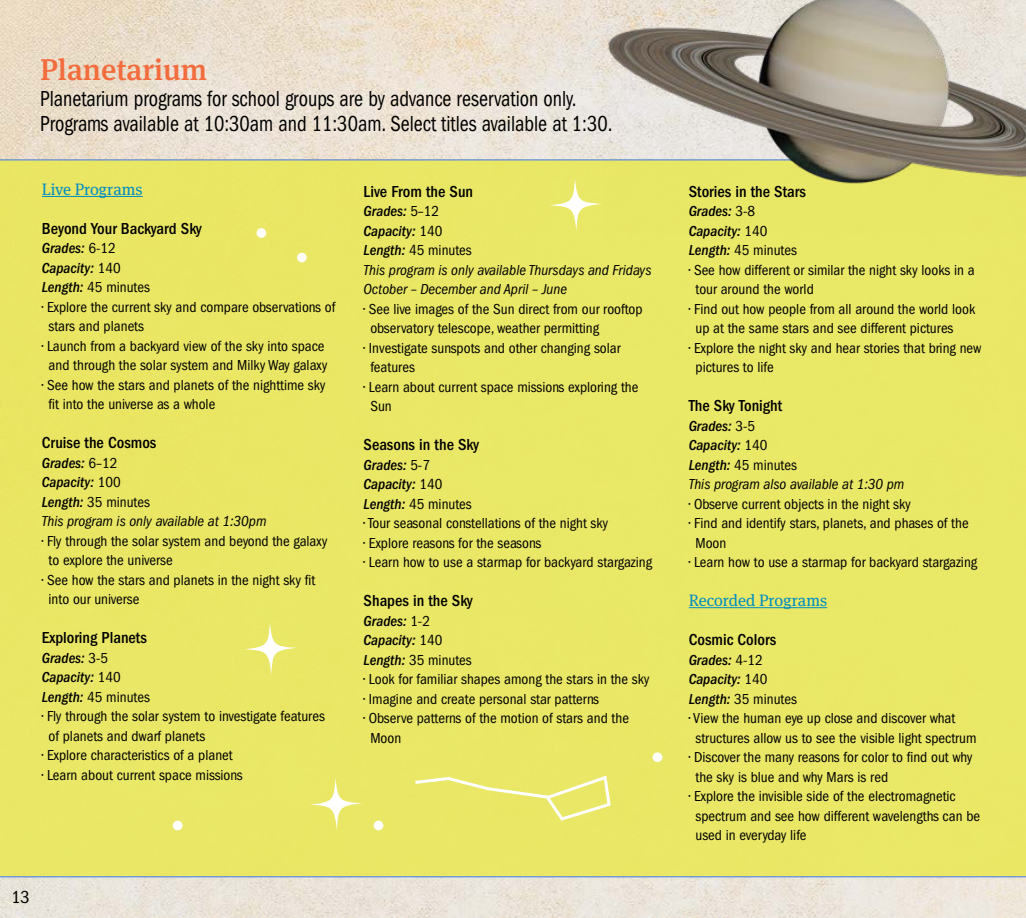
<style>
.page{position:relative;width:1026px;height:918px;background:#fff}
.page>*{position:absolute;margin:0;border:0;box-sizing:border-box;transform-origin:0 0}
.t1{font:500 30px "Meta Serif Pro";color:#f36c3d}
.t2{font:condensed 22.5px/25.5px "Franklin Gothic LT Pro";color:#000;scale:.9 1}
.t3{font:condensed 18px "Franklin Gothic LT Pro";color:#000}
.t4{font:500 condensed 16.5px "Franklin Gothic LT Pro";color:#000}
.t5{font:16.5px "Meta Serif Pro";color:#008dc1}
.t6{font:condensed 15px/19.5px "Franklin Gothic LT Pro";color:#000}
.t7{font:italic condensed 15px/19.5px "Franklin Gothic LT Pro";color:#000}
.t8{font:italic 500 condensed 15px/19.5px "Franklin Gothic LT Pro";color:#000}
.s1{font-weight:400;font-style:normal}
.s2{font-weight:500}
.s3{font-style:normal}
</style>
<div class="page">
<img style="left:0;top:0;width:1026px;height:918px">
<div style="left:0;top:159px;width:1026px;height:719px;background:#eae766"></div>
<hr style="left:42px;top:196px;width:101px;height:1px;background:#008dc1">
<hr style="left:689px;top:607px;width:138px;height:1px;background:#008dc1">
<svg style="left:244px;top:622px;width:53px;height:53px;background:#edeb7f"></svg>
<svg style="left:549px;top:178px;width:53px;height:53px;background:#edeb7f"></svg>
<svg style="left:310px;top:778px;width:53px;height:52px;background:#edeb7f"></svg>
<svg style="left:412px;top:774px;width:200px;height:48px;background:#ebe973"></svg>
<div style="left:374px;top:821px;width:9px;height:9px;background:#fff;border-radius:50%"></div>
<div style="left:173px;top:821px;width:10px;height:9px;background:#fff;border-radius:50%"></div>
<div style="left:257px;top:228px;width:9px;height:10px;background:#fff;border-radius:50%"></div>
<div style="left:653px;top:752px;width:9px;height:10px;background:#fff;border-radius:50%"></div>
<div style="left:297px;top:253px;width:10px;height:9px;background:#fff;border-radius:50%"></div>
<img style="left:602px;top:0;width:424px;height:233px">
<h1 class="t1" style="left:40px;top:47px;width:169px">Planetarium</h1>
<h2 class="t2" style="left:40px;top:86px;width:638px">Planetarium programs for school groups are by advance reservation only.<br>Programs available at 10:30am and 11:30am. Select titles available at 1:30.</h2>
<p class="t5" style="left:42px;top:177px;width:102px">Live Programs</p>
<p class="t4" style="left:42px;top:219px;width:161px">Beyond Your Backyard Sky</p>
<p class="t8" style="left:42px;top:239px;width:110px">Grades: <span class="s1">6-12<br></span>Capacity: <span class="s1">140<br></span>Length: <span class="s1">45 minutes</span></p>
<p class="t6" style="left:49px;top:297px;width:288px;text-indent:-7px">• Explore the current sky and compare observations of stars and planets</p>
<p class="t6" style="left:42px;top:336px;width:287px;text-align:center">• Launch from a backyard view of the sky into space and through the solar system and Milky Way galaxy</p>
<p class="t6" style="left:49px;top:375px;width:278px;text-indent:-7px">• See how the stars and planets of the nighttime sky fit into the universe as a whole</p>
<p class="t4" style="left:42px;top:433px;width:116px">Cruise the Cosmos</p>
<p class="t7" style="left:42px;top:453px;width:226px"><span class="s2">Grades:</span> <span class="s3">6–12<br></span><span class="s2">Capacity:</span> <span class="s3">100<br></span><span class="s2">Length:</span> <span class="s3">35 minutes<br></span>This program is only available at 1:30pm</p>
<p class="t6" style="left:49px;top:531px;width:280px;text-indent:-7px">• Fly through the solar system and beyond the galaxy to explore the universe</p>
<p class="t6" style="left:49px;top:570px;width:268px;text-indent:-7px">• See how the stars and planets in the night sky fit into our universe</p>
<p class="t4" style="left:42px;top:628px;width:107px">Exploring Planets</p>
<p class="t8" style="left:42px;top:648px;width:110px">Grades: <span class="s1">3-5<br></span>Capacity: <span class="s1">140<br></span>Length: <span class="s1">45 minutes</span></p>
<p class="t6" style="left:49px;top:707px;width:278px;text-indent:-7px">• Fly through the solar system to investigate features of planets and dwarf planets</p>
<p class="t6" style="left:42px;top:746px;width:192px">• Explore characteristics of a planet</p>
<p class="t6" style="left:42px;top:765px;width:202px">• Learn about current space missions</p>
<p class="t4" style="left:364px;top:182px;width:111px">Live From the Sun</p>
<p class="t7" style="left:364px;top:201px;width:289px"><span class="s2">Grades:</span> <span class="s3">5–12<br></span><span class="s2">Capacity:</span> <span class="s3">140<br></span><span class="s2">Length:</span> <span class="s3">45 minutes<br></span>This program is only available Thursdays and Fridays<br>October – December and April – June</p>
<p class="t6" style="left:370px;top:299px;width:274px;text-indent:-7px">• See live images of the Sun direct from our rooftop observatory telescope, weather permitting</p>
<p class="t6" style="left:370px;top:338px;width:252px;text-indent:-7px">• Investigate sunspots and other changing solar features</p>
<p class="t6" style="left:370px;top:377px;width:270px;text-indent:-7px">• Learn about current space missions exploring the<br>Sun</p>
<p class="t4" style="left:364px;top:435px;width:117px">Seasons in the Sky</p>
<p class="t8" style="left:364px;top:455px;width:110px">Grades: <span class="s1">5-7<br></span>Capacity: <span class="s1">140<br></span>Length: <span class="s1">45 minutes</span></p>
<p class="t6" style="left:364px;top:513px;width:246px">• Tour seasonal constellations of the night sky</p>
<p class="t6" style="left:364px;top:533px;width:179px">• Explore reasons for the seasons</p>
<p class="t6" style="left:364px;top:552px;width:290px">• Learn how to use a starmap for backyard stargazing</p>
<p class="t4" style="left:364px;top:591px;width:111px">Shapes in the Sky</p>
<p class="t8" style="left:364px;top:611px;width:110px">Grades: <span class="s1">1-2<br></span>Capacity: <span class="s1">140<br></span>Length: <span class="s1">35 minutes</span></p>
<p class="t6" style="left:364px;top:669px;width:287px">• Look for familiar shapes among the stars in the sky</p>
<p class="t6" style="left:364px;top:689px;width:237px">• Imagine and create personal star patterns</p>
<p class="t6" style="left:370px;top:708px;width:260px;text-indent:-7px">• Observe patterns of the motion of stars and the<br>Moon</p>
<p class="t3" style="left:11px;top:887px;width:20px">13</p>
<p class="t4" style="left:689px;top:182px;width:119px">Stories in the Stars</p>
<p class="t8" style="left:689px;top:201px;width:110px">Grades: <span class="s1">3-8<br></span>Capacity: <span class="s1">140<br></span>Length: <span class="s1">45 minutes</span></p>
<p class="t6" style="left:696px;top:260px;width:281px;text-indent:-7px">• See how different or similar the night sky looks in a tour around the world</p>
<p class="t6" style="left:696px;top:299px;width:281px;text-indent:-7px">• Find out how people from all around the world look up at the same stars and see different pictures</p>
<p class="t6" style="left:696px;top:338px;width:288px;text-indent:-7px">• Explore the night sky and hear stories that bring new pictures to life</p>
<p class="t4" style="left:689px;top:396px;width:95px">The Sky Tonight</p>
<p class="t7" style="left:689px;top:416px;width:217px"><span class="s2">Grades:</span> <span class="s3">3-5<br></span><span class="s2">Capacity:</span> <span class="s3">140<br></span><span class="s2">Length:</span> <span class="s3">45 minutes<br></span>This program also available at 1:30 pm</p>
<p class="t6" style="left:689px;top:494px;width:224px">• Observe current objects in the night sky</p>
<p class="t6" style="left:696px;top:513px;width:275px;text-indent:-7px">• Find and identify stars, planets, and phases of the<br>Moon</p>
<p class="t6" style="left:689px;top:552px;width:290px">• Learn how to use a starmap for backyard stargazing</p>
<p class="t5" style="left:689px;top:588px;width:140px">Recorded Programs</p>
<p class="t4" style="left:689px;top:630px;width:89px">Cosmic Colors</p>
<p class="t8" style="left:689px;top:650px;width:110px">Grades: <span class="s1">4-12<br></span>Capacity: <span class="s1">140<br></span>Length: <span class="s1">35 minutes</span></p>
<p class="t6" style="left:696px;top:708px;width:283px;text-indent:-7px">• View the human eye up close and discover what structures allow us to see the visible light spectrum</p>
<p class="t6" style="left:696px;top:747px;width:278px;text-indent:-7px">• Discover the many reasons for color to find out why the sky is blue and why Mars is red</p>
<p class="t6" style="left:696px;top:786px;width:286px;text-indent:-7px">• Explore the invisible side of the electromagnetic spectrum and see how different wavelengths can be used in everyday life</p>
</div>
